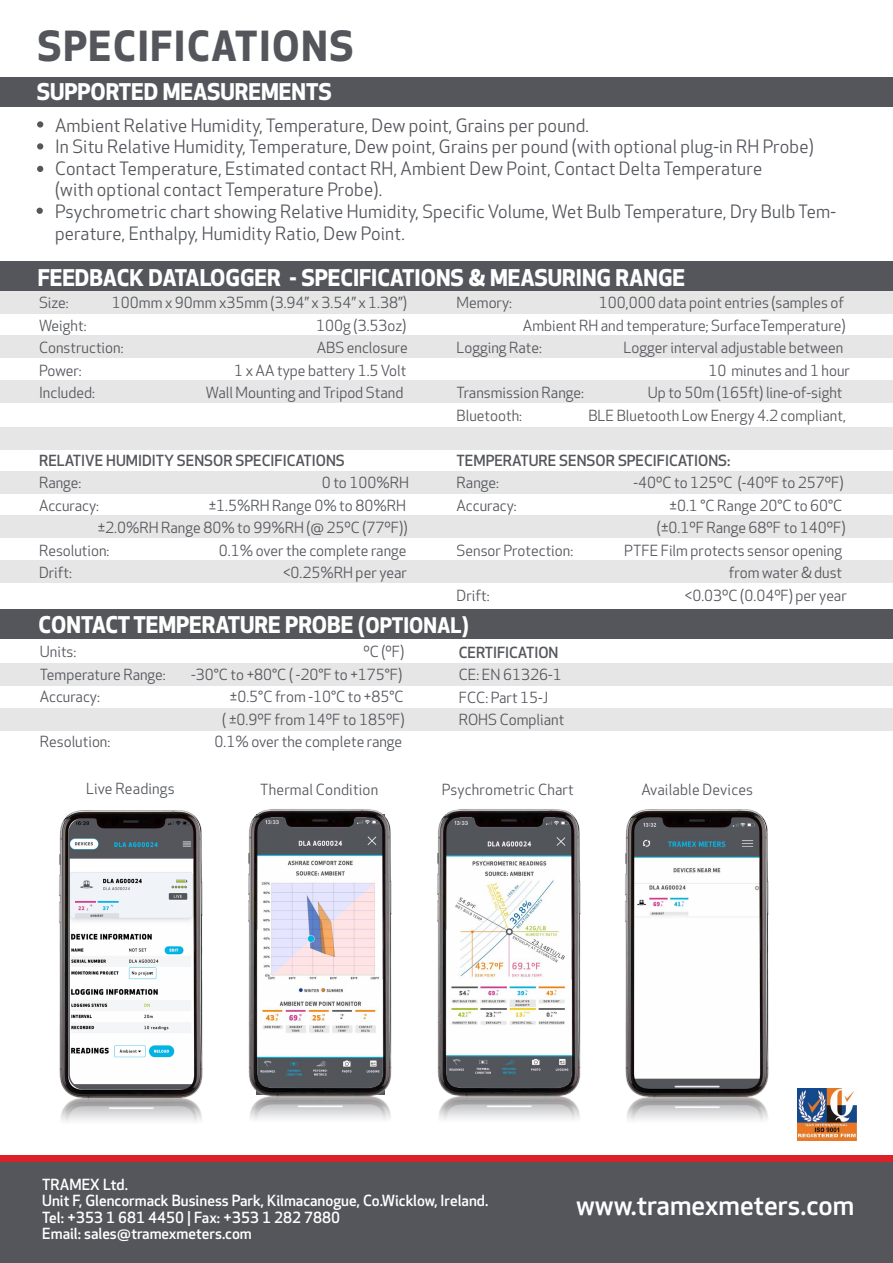
<style>
.page{position:relative;width:893px;height:1263px;background:#fff}
.page>*{position:absolute;margin:0;border:0;box-sizing:border-box;transform-origin:0 0}
.t1{font:700 40.5px "Apex New";letter-spacing:.045em;color:#54565c}
.t2{font:500 27px "Apex New";color:#fff}
.t3{font:700 22.5px "Apex New";color:#fff}
.t4{font:18px/21.6px "Apex New";letter-spacing:.01em;color:#54565c}
.t5{font:15px/22.5px "Apex New";color:#54565c}
.t6{font:500 15px/16.5px "Apex New";color:#fff}
.t7{font:500 15px "Apex New";color:#54565c}
.s1{font-size:21px}
</style>
<div class="page">
<div style="left:37px;top:121px;width:6px;height:7px;background:#54565c;border-radius:50%"></div>
<div style="left:37px;top:143px;width:6px;height:7px;background:#54565c;border-radius:50%"></div>
<svg style="left:37px;top:166px;width:6px;height:6px"></svg>
<div style="left:0;top:1161px;width:893px;height:102px;background:#54565c"></div>
<div style="left:0;top:1155px;width:893px;height:7px;background:#db2128"></div>
<div style="left:0;top:262px;width:893px;height:29px;background:#54565c"></div>
<div style="left:0;top:427px;width:893px;height:22px;background:#e6e6e6"></div>
<div style="left:0;top:291px;width:893px;height:22px;background:#e6e6e6"></div>
<div style="left:0;top:336px;width:893px;height:22px;background:#e6e6e6"></div>
<div style="left:0;top:380px;width:893px;height:22px;background:#e6e6e6"></div>
<div style="left:0;top:471px;width:893px;height:22px;background:#e6e6e6"></div>
<div style="left:0;top:515px;width:893px;height:22px;background:#e6e6e6"></div>
<div style="left:0;top:560px;width:893px;height:22px;background:#e6e6e6"></div>
<div style="left:0;top:77px;width:893px;height:30px;background:#54565c"></div>
<div style="left:0;top:609px;width:893px;height:30px;background:#54565c"></div>
<div style="left:0;top:664px;width:893px;height:22px;background:#e6e6e6"></div>
<div style="left:0;top:708px;width:893px;height:22px;background:#e6e6e6"></div>
<svg style="left:37px;top:208px;width:6px;height:6px"></svg>
<img style="left:700px;top:809px;width:157px;height:332px">
<img style="left:322px;top:809px;width:378px;height:312px">
<img style="left:59px;top:809px;width:263px;height:313px">
<h1 class="t1" style="left:37px;top:22px;width:318px">SPECIFICATIONS</h1>
<h3 class="t3" style="left:37px;top:78px;width:297px">SUPPORTED MEASUREMENTS</h3>
<p class="t4" style="left:55px;top:115px;width:783px">Ambient Relative Humidity, Temperature, Dew point, Grains per pound.<br>In Situ Relative Humidity, Temperature, Dew point, Grains per pound (with optional plug-in RH Probe)<br>Contact Temperature, Estimated contact RH, Ambient Dew Point, Contact Delta Temperature<br>(with optional contact Temperature Probe).<br>Psychrometric chart showing Relative Humidity, Specific Volume, Wet Bulb Temperature, Dry Bulb Tem&shy;perature, Enthalpy, Humidity Ratio, Dew Point.</p>
<h3 class="t3" style="left:38px;top:264px;width:649px">FEEDBACK DATALOGGER - SPECIFICATIONS &amp; MEASURING RANGE</h3>
<p class="t5" style="left:39px;top:292px;width:31px">Size:</p>
<p class="t5" style="left:112px;top:292px;width:296px">100mm x 90mm x35mm (3.94” x 3.54” x 1.38”)</p>
<p class="t5" style="left:39px;top:315px;width:49px">Weight:</p>
<p class="t5" style="left:316px;top:315px;width:92px">100g (3.53oz)</p>
<p class="t5" style="left:39px;top:337px;width:86px">Construction:</p>
<p class="t5" style="left:317px;top:337px;width:93px">ABS enclosure</p>
<p class="t5" style="left:39px;top:360px;width:44px">Power:</p>
<p class="t5" style="left:234px;top:360px;width:174px">1 x AA type battery 1.5 Volt</p>
<p class="t5" style="left:39px;top:382px;width:57px">Included:</p>
<p class="t5" style="left:206px;top:382px;width:199px">Wall Mounting and Tripod Stand</p>
<p class="t5" style="left:457px;top:292px;width:57px">Memory:</p>
<p class="t5" style="left:599px;top:292px;width:247px">100,000 data point entries (samples of</p>
<p class="t5" style="left:523px;top:315px;width:324px">Ambient RH and temperature; SurfaceTemperature)</p>
<p class="t5" style="left:457px;top:337px;width:87px">Logging Rate:</p>
<p class="t5" style="left:708px;top:337px;width:143px;text-indent:-85px">Logger interval adjustable between<br>10 minutes and 1 hour</p>
<p class="t5" style="left:457px;top:382px;width:129px">Transmission Range:</p>
<p class="t5" style="left:648px;top:382px;width:196px">Up to 50m (165ft) line-of-sight</p>
<p class="t5" style="left:457px;top:405px;width:67px">Bluetooth:</p>
<p class="t5" style="left:588px;top:405px;width:259px">BLE Bluetooth Low Energy 4.2 compliant,</p>
<p class="t7" style="left:39px;top:451px;width:307px">RELATIVE HUMIDITY SENSOR SPECIFICATIONS</p>
<p class="t5" style="left:39px;top:472px;width:44px">Range:</p>
<p class="t5" style="left:322px;top:472px;width:89px">0 to 100%RH</p>
<p class="t5" style="left:39px;top:494px;width:62px">Accuracy:</p>
<p class="t5" style="left:209px;top:494px;width:199px">±1.5%RH Range 0% to 80%RH</p>
<p class="t5" style="left:98px;top:517px;width:311px">±2.0%RH Range 80% to 99%RH (@ 25ºC (77ºF))</p>
<p class="t5" style="left:39px;top:539px;width:72px">Resolution:</p>
<p class="t5" style="left:219px;top:539px;width:189px">0.1% over the complete range</p>
<p class="t5" style="left:39px;top:562px;width:34px">Drift:</p>
<p class="t5" style="left:283px;top:562px;width:125px">&lt;0.25%RH per year</p>
<p class="t7" style="left:457px;top:451px;width:275px">TEMPERATURE SENSOR SPECIFICATIONS:</p>
<p class="t5" style="left:457px;top:472px;width:44px">Range:</p>
<p class="t5" style="left:633px;top:472px;width:212px">-40ºC to 125ºC (-40ºF to 257ºF)</p>
<p class="t5" style="left:457px;top:494px;width:62px">Accuracy:</p>
<p class="t5" style="left:657px;top:494px;width:190px;text-align:right">±0.1 °C Range 20°C to 60°C (±0.1ºF Range 68ºF to 140ºF)</p>
<p class="t5" style="left:457px;top:539px;width:118px">Sensor Protection:</p>
<p class="t5" style="left:624px;top:539px;width:220px;text-align:right">PTFE Film protects sensor opening from water &amp; dust</p>
<p class="t5" style="left:457px;top:584px;width:34px">Drift:</p>
<p class="t5" style="left:685px;top:584px;width:163px">&lt;0.03ºC (0.04ºF) per year</p>
<h3 class="t3" style="left:39px;top:612px;width:432px">CONTACT TEMPERATURE PROBE <span class="s1">(OPTIONAL)</span></h3>
<p class="t5" style="left:40px;top:641px;width:38px">Units:</p>
<p class="t5" style="left:363px;top:641px;width:42px">ºC (ºF)</p>
<p class="t5" style="left:40px;top:664px;width:127px">Temperature Range:</p>
<p class="t5" style="left:191px;top:664px;width:213px">-30°C to +80°C ( -20°F to +175°F)</p>
<p class="t5" style="left:40px;top:686px;width:62px">Accuracy:</p>
<p class="t5" style="left:222px;top:686px;width:184px;text-align:center">±0.5°C from -10°C to +85°C<br>( ±0.9ºF from 14ºF to 185ºF)</p>
<p class="t5" style="left:40px;top:731px;width:72px">Resolution:</p>
<p class="t5" style="left:215px;top:731px;width:189px">0.1% over the complete range</p>
<p class="t7" style="left:459px;top:644px;width:101px">CERTIFICATION</p>
<p class="t5" style="left:459px;top:664px;width:107px">CE: EN 61326-1<br>FCC: Part 15-J<br>ROHS Compliant</p>
<p class="t5" style="left:86px;top:778px;width:90px">Live Readings</p>
<p class="t5" style="left:260px;top:779px;width:119px">Thermal Condition</p>
<p class="t5" style="left:442px;top:779px;width:133px">Psychrometric Chart</p>
<p class="t5" style="left:641px;top:779px;width:113px">Available Devices</p>
<p class="t6" style="left:42px;top:1177px;width:448px">TRAMEX Ltd.<br>Unit F, Glencormack Business Park, Kilmacanogue, Co.Wicklow, Ireland.<br>Tel: +353 1 681 4450 | Fax: +353 1 282 7880<br>Email: sales@tramexmeters.com</p>
<h2 class="t2" style="left:576px;top:1190px;width:280px">www.tramexmeters.com</h2>
</div>
